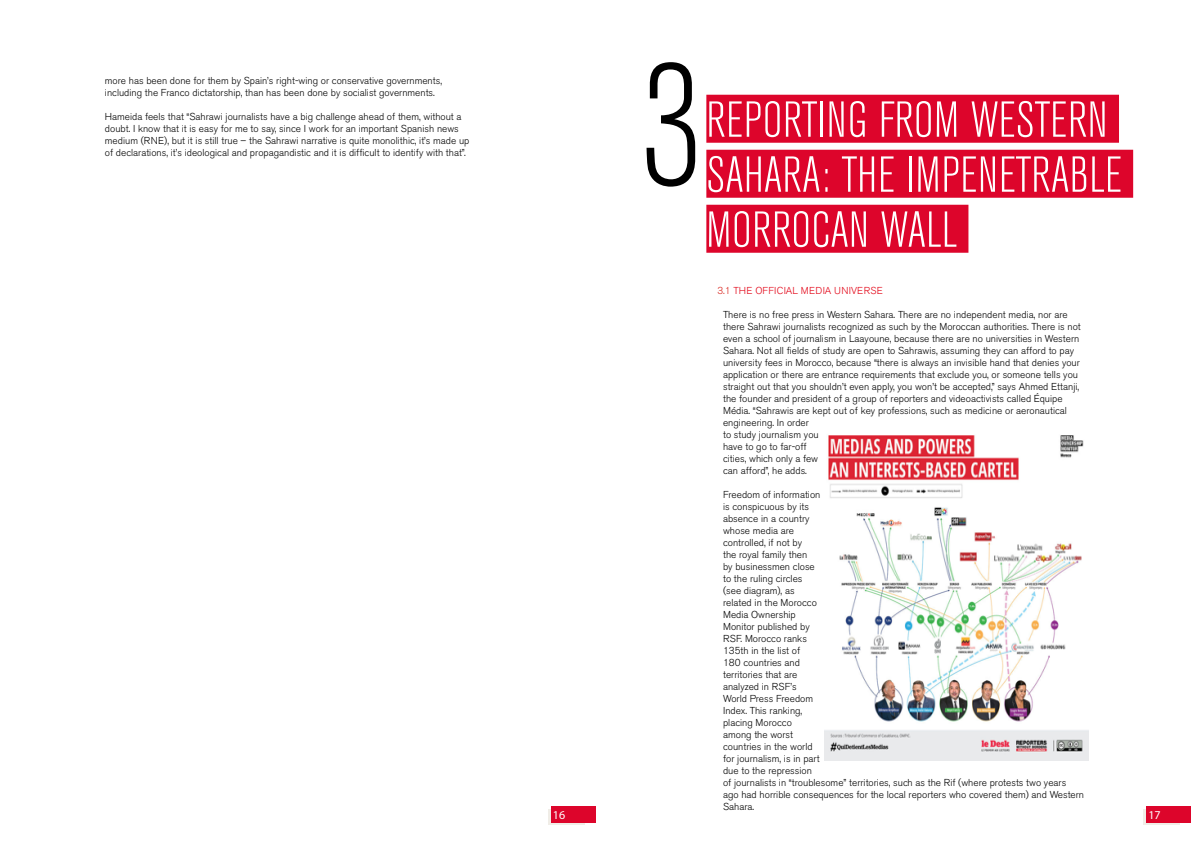
<style>
.page{position:relative;width:1191px;height:842px;background:#fff}
.page>*{position:absolute;margin:0;border:0;box-sizing:border-box;transform-origin:0 0}
.t1{font:300 condensed 50px/55px "Akzidenz Grotesk BE";letter-spacing:.01em;color:#fff}
.t2{font:12px "Myriad Pro";color:#fff}
.t3{font:300 10px/12px "Akzidenz Grotesk BE";color:#000}
.t4{font:300 10px "Akzidenz Grotesk BE";letter-spacing:.02em;color:#e30517}
.s1{color:#d8221b}
</style>
<div class="page">
<div style="left:1143px;top:809px;width:36px;height:16px;background:#f0ede7"></div>
<div style="left:548px;top:809px;width:36px;height:16px;background:#f0ede7"></div>
<div style="left:1146px;top:806px;width:45px;height:17px;background:#dd052b"></div>
<div style="left:550px;top:806px;width:45px;height:17px;background:#dd052b"></div>
<div style="left:706px;top:95px;width:413px;height:48px;background:#dd052b"></div>
<div style="left:706px;top:150px;width:427px;height:48px;background:#dd052b"></div>
<div style="left:706px;top:205px;width:262px;height:48px;background:#dd052b"></div>
<svg style="left:646px;top:62px;width:49px;height:125px"></svg>
<img style="left:824px;top:435px;width:264px;height:325px">
<p class="t3" style="left:105px;top:75px;width:338px">more has been done for them by Spain’s right-wing or conservative governments, including the Franco dictatorship, than has been done by socialist governments.</p>
<p class="t3" style="left:105px;top:111px;width:366px">Hameida feels that “Sahrawi journalists have a big challenge ahead of them, without a doubt. I know that it is easy for me to say, since I work for an important Spanish news medium (RNE), but it is still true – the Sahrawi narrative is quite monolithic, it’s made up of declarations, it’s ideological and propagandistic and it is difficult to identify with that”.</p>
<h1 class="t1" style="left:706px;top:93px;width:417px">REPORTING FROM WESTERN<br>SAHARA: THE IMPENETRABLE<br>MORROCAN WALL</h1>
<p class="t4" style="left:717px;top:285px;width:167px"><span class="s1">3.1</span> THE OFFICIAL MEDIA UNIVERSE</p>
<p class="t3" style="left:723px;top:309px;width:359px">There is no free press in Western Sahara. There are no independent media, nor are there Sahrawi journalists recognized as such by the Moroccan authorities. There is not even a school of journalism in Laayoune, because there are no universities in Western Sahara. Not all fields of study are open to Sahrawis, assuming they can afford to pay university fees in Morocco, because “there is always an invisible hand that denies your application or there are entrance requirements that exclude you, or someone tells you straight out that you shouldn’t even apply, you won’t be accepted,” says Ahmed Ettanji, the founder and president of a group of reporters and videoactivists called Équipe Média. “Sahrawis are kept out of key professions, such as medicine or aeronautical engineering. In order<br>to study journalism you<br>have to go to far-off<br>cities, which only a few<br>can afford”, he adds.</p>
<p class="t3" style="left:723px;top:489px;width:362px">Freedom of information<br>is conspicuous by its<br>absence in a country<br>whose media are<br>controlled, if not by<br>the royal family then<br>by businessmen close<br>to the ruling circles<br>(see diagram), as<br>related in the Morocco<br>Media Ownership<br>Monitor published by<br>RSF. Morocco ranks<br>135th in the list of<br>180 countries and<br>territories that are<br>analyzed in RSF’s<br>World Press Freedom<br>Index. This ranking,<br>placing Morocco<br>among the worst<br>countries in the world<br>for journalism, is in part<br>due to the repression<br>of journalists in “troublesome” territories, such as the Rif (where protests two years ago had horrible consequences for the local reporters who covered them) and Western<br>Sahara.</p>
<p class="t2" style="left:553px;top:808px;width:14px">16</p>
<p class="t2" style="left:1148px;top:808px;width:14px">17</p>
</div>
